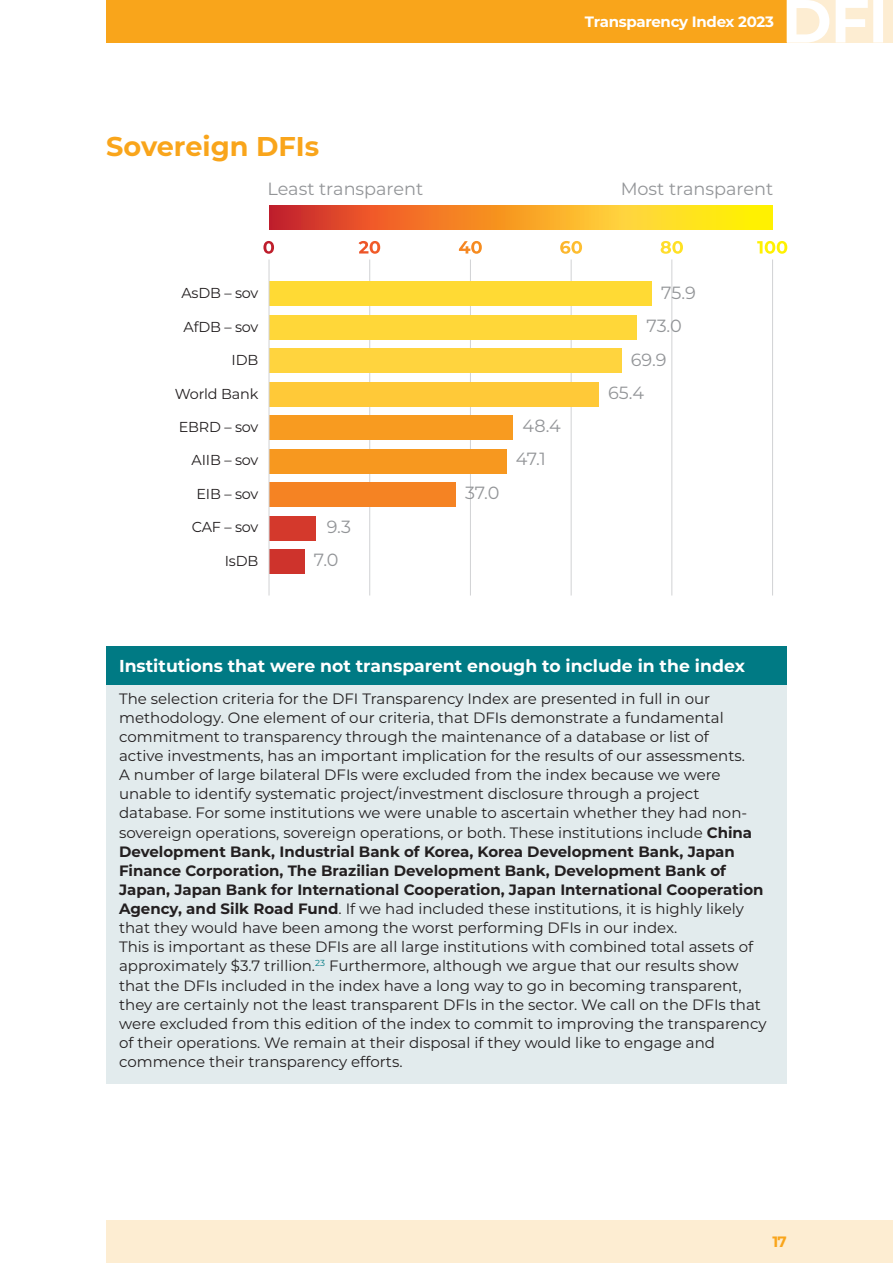
<style>
.page{position:relative;width:893px;height:1263px;background:#fff}
.page>*{position:absolute;margin:0;border:0;box-sizing:border-box;transform-origin:0 0}
.t1{font:700 27.15px "Montserrat";color:#f9a51b}
.t2{font:17.7px/33px "Montserrat";color:#939598}
.Box_Header{font:700 17.25px "Montserrat";color:#fff}
.Box_Body{font:15px/19px "Montserrat";color:#231f20}
.t3{font:700 15px "Montserrat";letter-spacing:-.02em;color:#fff}
.t4{font:700 15px "Montserrat";color:#f9a51b}
.t5{font:14.4px "Montserrat";letter-spacing:-.01em;color:#231f20}
.s1{font-weight:700}
</style>
<div class="page">
<div style="left:106px;top:1220px;width:787px;height:43px;background:#fdedd2"></div>
<div style="left:106px;top:0;width:787px;height:43px;background:#f9a51b"></div>
<div style="left:106px;top:647px;width:681px;height:38px;background:#007a84"></div>
<div style="left:106px;top:685px;width:681px;height:398px;background:#e2ebed"></div>
<hr style="left:369px;top:259px;width:1px;height:336px;background:#d1d2d4">
<hr style="left:470px;top:259px;width:1px;height:336px;background:#d1d2d4">
<hr style="left:571px;top:259px;width:1px;height:336px;background:#d1d2d4">
<hr style="left:672px;top:259px;width:1px;height:336px;background:#d1d2d4">
<hr style="left:772px;top:259px;width:1px;height:336px;background:#d1d2d4">
<svg style="left:269px;top:206px;width:504px;height:24px;background:#f29a25"></svg>
<svg style="left:263px;top:241px;width:11px;height:13px"></svg>
<svg style="left:359px;top:241px;width:21px;height:13px"></svg>
<svg style="left:459px;top:241px;width:23px;height:13px"></svg>
<svg style="left:560px;top:241px;width:22px;height:13px"></svg>
<svg style="left:661px;top:241px;width:22px;height:13px"></svg>
<svg style="left:757px;top:241px;width:30px;height:13px"></svg>
<div style="left:269px;top:281px;width:382px;height:25px;background:#ffda34"></div>
<div style="left:269px;top:315px;width:368px;height:24px;background:#ffd739"></div>
<div style="left:269px;top:348px;width:352px;height:25px;background:#ffd43e"></div>
<div style="left:269px;top:382px;width:330px;height:24px;background:#ffc938"></div>
<div style="left:269px;top:415px;width:244px;height:25px;background:#f89b20"></div>
<div style="left:269px;top:449px;width:237px;height:24px;background:#f7981f"></div>
<div style="left:269px;top:483px;width:187px;height:24px;background:#f58323"></div>
<div style="left:269px;top:516px;width:47px;height:24px;background:#d4392c"></div>
<div style="left:269px;top:550px;width:35px;height:24px;background:#ce332c"></div>
<hr style="left:269px;top:259px;width:1px;height:336px;background:#d1d2d4">
<svg style="left:787px;top:0;width:96px;height:43px;background:#fef6ea"></svg>
<p class="t1" style="left:106px;top:127px;width:214px">Sovereign DFIs</p>
<p class="t3" style="left:585px;top:11px;width:190px">Transparency Index 2023</p>
<p class="t2" style="left:268px;top:172px;width:157px">Least transparent</p>
<p class="t2" style="left:621px;top:172px;width:154px">Most transparent</p>
<p class="t5" style="left:181px;top:283px;width:78px">AsDB – sov</p>
<p class="t5" style="left:184px;top:317px;width:76px">AfDB – sov</p>
<p class="t5" style="left:232px;top:350px;width:28px">IDB</p>
<p class="t5" style="left:175px;top:384px;width:85px">World Bank</p>
<p class="t5" style="left:179px;top:417px;width:81px">EBRD – sov</p>
<p class="t5" style="left:192px;top:450px;width:68px">AIIB – sov</p>
<p class="t5" style="left:196px;top:484px;width:63px">EIB – sov</p>
<p class="t5" style="left:192px;top:517px;width:68px">CAF – sov</p>
<p class="t5" style="left:225px;top:551px;width:35px">IsDB</p>
<p class="t2" style="left:314px;top:509px;width:39px;line-height:33.8px;text-indent:13px">9.3<br>7.0</p>
<p class="t2" style="left:465px;top:476px;width:36px">37.0</p>
<p class="t2" style="left:516px;top:409px;width:47px;text-indent:7px">48.4<br>47.1</p>
<p class="t2" style="left:661px;top:275px;width:36px">75.9</p>
<p class="t2" style="left:646px;top:308px;width:37px">73.0</p>
<p class="t2" style="left:608px;top:342px;width:60px;text-indent:23px">69.9<br>65.4</p>
<p class="Box_Header" style="left:119px;top:653px;width:627px">Institutions that were not transparent enough to include in the index</p>
<p class="Box_Body" style="left:119px;top:688px;width:649px">The selection criteria for the DFI Transparency Index are presented in full in our methodology. One element of our criteria, that DFIs demonstrate a fundamental commitment to transparency through the maintenance of a database or list of<br>active investments, has an important implication for the results of our assessments.<br>A number of large bilateral DFIs were excluded from the index because we were unable to identify systematic project/investment disclosure through a project database. For some institutions we were unable to ascertain whether they had non&shy;sovereign operations, sovereign operations, or both. These institutions include <span class="s1">China Development Bank, Industrial Bank of Korea, Korea Development Bank, Japan Finance Corporation, The Brazilian Development Bank, Development Bank of Japan, Japan Bank for International Cooperation, Japan International Cooperation Agency, and Silk Road Fund</span>. If we had included these institutions, it is highly likely that they would have been among the worst performing DFIs in our index.<br>This is important as these DFIs are all large institutions with combined total assets of approximately $3.7 trillion.<sup>23</sup> Furthermore, although we argue that our results show that the DFIs included in the index have a long way to go in becoming transparent, they are certainly not the least transparent DFIs in the sector. We call on the DFIs that were excluded from this edition of the index to commit to improving the transparency of their operations. We remain at their disposal if they would like to engage and commence their transparency efforts.</p>
<p class="t4" style="left:772px;top:1231px;width:16px">17</p>
</div>
